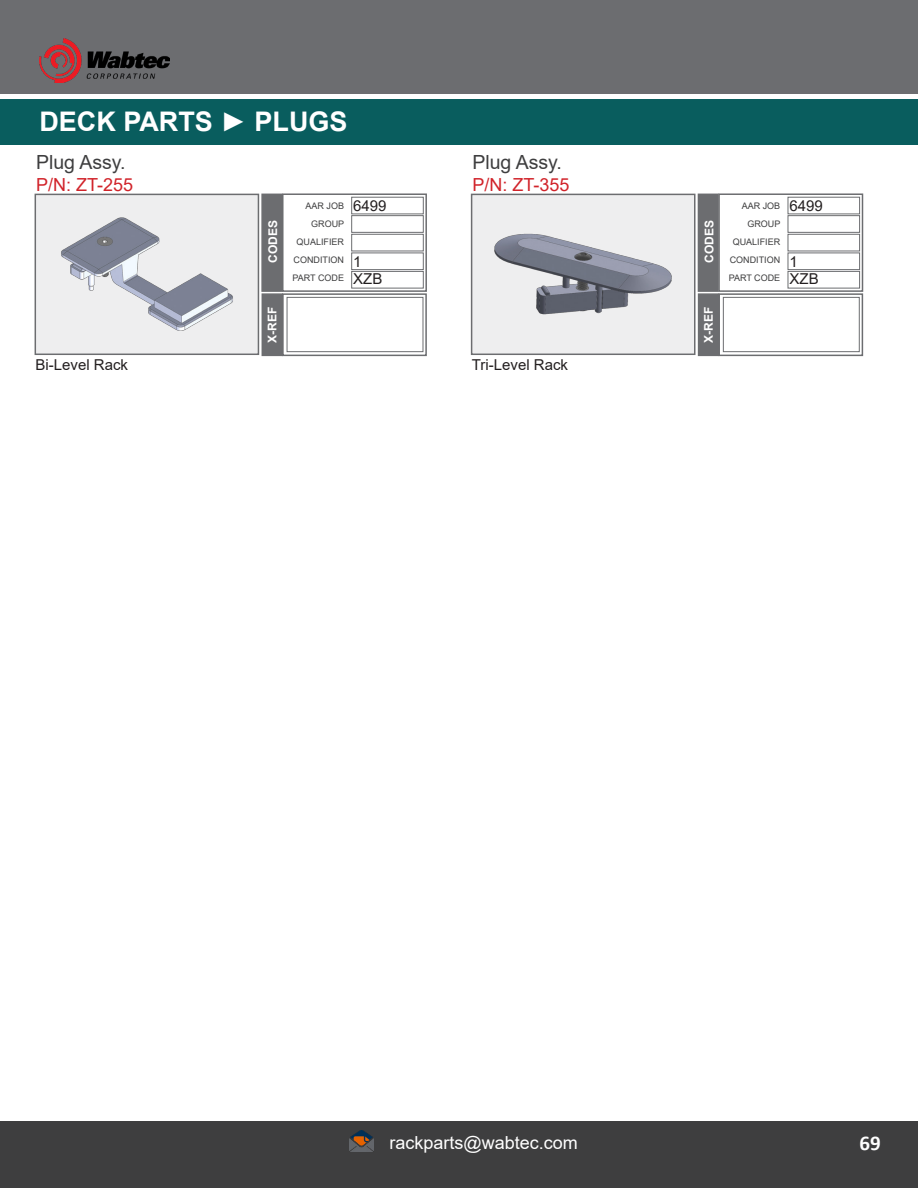
<style>
.page{position:relative;width:918px;height:1188px;background:#fff}
.page>*{position:absolute;margin:0;border:0;box-sizing:border-box;transform-origin:0 0}
.t1{font:700 27px "Arial";color:#fff}
.t2{font:700 21px "Calibri";color:#fff}
.t3{font:19.5px "Arial";color:#3e3e3f}
.t4{font:18px "Arial";color:#fff}
.t5{font:18px "Arial";color:#d1232a}
.t6{font:15px "Arial";color:#231f20}
.t7{font:700 12px "Arial";color:#fff}
.t8{font:9px "Arial";color:#3e3e3f}
</style>
<div class="page">
<div style="left:0;top:1121px;width:918px;height:67px;background:#3e3e3f"></div>
<div style="left:0;top:0;width:918px;height:93px;background:#6c6d70"></div>
<div style="left:0;top:99px;width:918px;height:45px;background:#095d5e"></div>
<div style="left:35px;top:194px;width:224px;height:161px;background:#eeeeef;border:2px solid #6c6d70"></div>
<div style="left:282px;top:193px;width:145px;height:99px;border:2px solid #6c6d70"></div>
<div style="left:261px;top:194px;width:21px;height:98px;background:#6c6d70;border:2px solid #6c6d70"></div>
<div style="left:351px;top:197px;width:72px;height:17px;border:1px solid #6c6d70"></div>
<div style="left:351px;top:215px;width:72px;height:18px;border:1px solid #6c6d70"></div>
<div style="left:351px;top:234px;width:72px;height:17px;border:1px solid #6c6d70"></div>
<div style="left:351px;top:253px;width:72px;height:17px;border:1px solid #6c6d70"></div>
<div style="left:351px;top:271px;width:72px;height:17px;border:1px solid #6c6d70"></div>
<div style="left:287px;top:297px;width:136px;height:55px;border:1px solid #6c6d70"></div>
<div style="left:282px;top:293px;width:145px;height:63px;border:2px solid #6c6d70"></div>
<div style="left:262px;top:293px;width:21px;height:63px;background:#6c6d70"></div>
<img style="left:61px;top:217px;width:172px;height:114px">
<div style="left:471px;top:194px;width:225px;height:161px;background:#eeeeef;border:2px solid #6c6d70"></div>
<div style="left:718px;top:193px;width:145px;height:99px;border:2px solid #6c6d70"></div>
<div style="left:698px;top:194px;width:21px;height:98px;background:#6c6d70;border:2px solid #6c6d70"></div>
<div style="left:788px;top:197px;width:72px;height:17px;border:1px solid #6c6d70"></div>
<div style="left:788px;top:215px;width:72px;height:18px;border:1px solid #6c6d70"></div>
<div style="left:788px;top:234px;width:72px;height:17px;border:1px solid #6c6d70"></div>
<div style="left:788px;top:253px;width:72px;height:17px;border:1px solid #6c6d70"></div>
<div style="left:788px;top:271px;width:72px;height:17px;border:1px solid #6c6d70"></div>
<div style="left:723px;top:297px;width:136px;height:55px;border:1px solid #6c6d70"></div>
<div style="left:718px;top:293px;width:145px;height:63px;border:2px solid #6c6d70"></div>
<div style="left:698px;top:293px;width:21px;height:63px;background:#6c6d70"></div>
<img style="left:494px;top:233px;width:178px;height:82px">
<h1 class="t1" style="left:39px;top:103px;width:310px">DECK PARTS ► PLUGS</h1>
<p class="t3" style="left:36px;top:149px;width:91px">Plug Assy.</p>
<p class="t5" style="left:36px;top:172px;width:99px">P/N: ZT-255</p>
<p class="t3" style="left:472px;top:149px;width:91px">Plug Assy.</p>
<p class="t5" style="left:472px;top:172px;width:99px">P/N: ZT-355</p>
<p class="t7" style="left:264px;top:263px;width:44px;rotate:-90deg">CODES</p>
<p class="t8" style="left:306px;top:199px;width:40px">AAR JOB</p>
<p class="t8" style="left:311px;top:217px;width:35px">GROUP</p>
<p class="t8" style="left:297px;top:235px;width:49px">QUALIFIER</p>
<p class="t8" style="left:294px;top:253px;width:52px">CONDITION</p>
<p class="t8" style="left:293px;top:271px;width:53px">PART CODE</p>
<p class="t6" style="left:353px;top:195px;width:35px">6499</p>
<p class="t6" style="left:353px;top:251px;width:10px">1</p>
<p class="t6" style="left:353px;top:269px;width:31px">XZB</p>
<p class="t7" style="left:701px;top:263px;width:44px;rotate:-90deg">CODES</p>
<p class="t8" style="left:742px;top:199px;width:40px">AAR JOB</p>
<p class="t8" style="left:747px;top:217px;width:35px">GROUP</p>
<p class="t8" style="left:733px;top:235px;width:49px">QUALIFIER</p>
<p class="t8" style="left:730px;top:253px;width:52px">CONDITION</p>
<p class="t8" style="left:729px;top:271px;width:53px">PART CODE</p>
<p class="t6" style="left:790px;top:195px;width:35px">6499</p>
<p class="t6" style="left:790px;top:251px;width:10px">1</p>
<p class="t6" style="left:790px;top:269px;width:31px">XZB</p>
<p class="t7" style="left:264px;top:343px;width:37px;rotate:-90deg">X-REF</p>
<p class="t7" style="left:700px;top:343px;width:37px;rotate:-90deg">X-REF</p>
<p class="t6" style="left:36px;top:354px;width:94px">Bi-Level Rack</p>
<p class="t6" style="left:472px;top:354px;width:98px">Tri-Level Rack</p>
<h3 class="t4" style="left:390px;top:1131px;width:190px">rackparts@wabtec.com</h3>
<h2 class="t2" style="left:860px;top:1128px;width:23px">69</h2>
</div>
